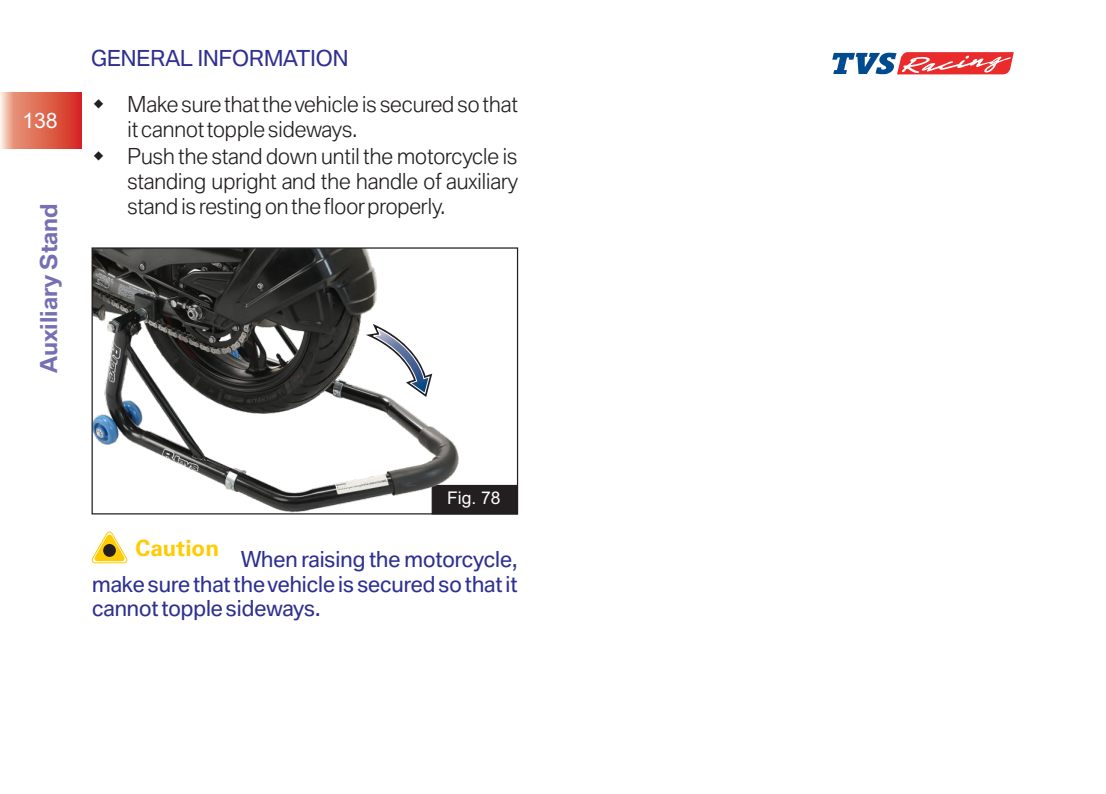
<style>
.page{position:relative;width:1106px;height:794px;background:#fff}
.page>*{position:absolute;margin:0;border:0;box-sizing:border-box;transform-origin:0 0}
.t1{font:300 22.5px "BMW Type V2";color:#7670b3}
.t2{font:700 22.5px "Univers";color:#ffcb04}
.t3{font:300 21.25px/24.8px "BMW Type V2";color:#231f20}
.t4{font:21.25px/24.5px "BMW Type V2";color:#2e3092;text-align:justify}
.t5{font:21.25px "Arial";color:#fff}
.t6{font:17.5px "Arial";color:#fff}
</style>
<div class="page">
<div style="left:431px;top:485px;width:87px;height:29px;background:#231f20"></div>
<svg style="left:832px;top:52px;width:181px;height:22px"></svg>
<svg style="left:91px;top:531px;width:37px;height:32px"></svg>
<div style="left:103px;top:544px;width:13px;height:13px;background:#231f20;border-radius:50%"></div>
<img style="left:94px;top:249px;width:367px;height:263px">
<div style="left:92px;top:247px;width:426px;height:267px;border:1px solid #231f20"></div>
<hr style="left:0;top:92px;width:1px;height:57px;background:#fff8f5">
<hr style="left:1px;top:92px;width:1px;height:57px;background:#fff1ea">
<hr style="left:2px;top:92px;width:1px;height:57px;background:#fce9df">
<hr style="left:3px;top:92px;width:1px;height:57px;background:#f9e0d5">
<hr style="left:4px;top:92px;width:1px;height:57px;background:#f7d7c9">
<hr style="left:5px;top:92px;width:1px;height:57px;background:#f7d0c0">
<hr style="left:6px;top:92px;width:1px;height:57px;background:#f5c8b7">
<hr style="left:7px;top:92px;width:1px;height:57px;background:#f2c1ae">
<hr style="left:8px;top:92px;width:1px;height:57px;background:#f0b9a5">
<hr style="left:9px;top:92px;width:1px;height:57px;background:#eeb19b">
<hr style="left:10px;top:92px;width:1px;height:57px;background:#edaa93">
<hr style="left:11px;top:92px;width:1px;height:57px;background:#eca188">
<hr style="left:12px;top:92px;width:1px;height:57px;background:#ea9a82">
<hr style="left:13px;top:92px;width:1px;height:57px;background:#e8947b">
<hr style="left:14px;top:92px;width:1px;height:57px;background:#e69077">
<hr style="left:15px;top:92px;width:1px;height:57px;background:#e68f76">
<hr style="left:16px;top:92px;width:1px;height:57px;background:#e68d74">
<hr style="left:17px;top:92px;width:1px;height:57px;background:#e58d73">
<hr style="left:18px;top:92px;width:1px;height:57px;background:#e58b71">
<hr style="left:19px;top:92px;width:1px;height:57px;background:#e5896f">
<hr style="left:20px;top:92px;width:1px;height:57px;background:#e5896e">
<hr style="left:21px;top:92px;width:1px;height:57px;background:#e4876d">
<hr style="left:22px;top:92px;width:1px;height:57px;background:#e4866c">
<hr style="left:23px;top:92px;width:1px;height:57px;background:#e4856b">
<hr style="left:24px;top:92px;width:1px;height:57px;background:#e48368">
<hr style="left:25px;top:92px;width:1px;height:57px;background:#e48268">
<hr style="left:26px;top:92px;width:1px;height:57px;background:#e48065">
<hr style="left:27px;top:92px;width:1px;height:57px;background:#e37f65">
<hr style="left:28px;top:92px;width:1px;height:57px;background:#e37d62">
<hr style="left:29px;top:92px;width:1px;height:57px;background:#e37c62">
<hr style="left:30px;top:92px;width:1px;height:57px;background:#e37b61">
<hr style="left:31px;top:92px;width:1px;height:57px;background:#e2795f">
<hr style="left:32px;top:92px;width:1px;height:57px;background:#e1785e">
<hr style="left:33px;top:92px;width:1px;height:57px;background:#e1765c">
<hr style="left:34px;top:92px;width:1px;height:57px;background:#e1765c">
<hr style="left:35px;top:92px;width:1px;height:57px;background:#e1745a">
<hr style="left:36px;top:92px;width:1px;height:57px;background:#e17258">
<hr style="left:37px;top:92px;width:1px;height:57px;background:#e07258">
<hr style="left:38px;top:92px;width:1px;height:57px;background:#e07056">
<hr style="left:39px;top:92px;width:1px;height:57px;background:#e06e54">
<hr style="left:40px;top:92px;width:1px;height:57px;background:#e06e54">
<hr style="left:41px;top:92px;width:1px;height:57px;background:#de6b51">
<hr style="left:42px;top:92px;width:1px;height:57px;background:#de6a50">
<hr style="left:43px;top:92px;width:1px;height:57px;background:#de684e">
<hr style="left:44px;top:92px;width:1px;height:57px;background:#de674d">
<hr style="left:45px;top:92px;width:1px;height:57px;background:#de654b">
<hr style="left:46px;top:92px;width:1px;height:57px;background:#de634a">
<hr style="left:47px;top:92px;width:1px;height:57px;background:#dd6249">
<hr style="left:48px;top:92px;width:1px;height:57px;background:#dd6047">
<hr style="left:49px;top:92px;width:1px;height:57px;background:#dd6047">
<hr style="left:50px;top:92px;width:1px;height:57px;background:#dd5e46">
<hr style="left:51px;top:92px;width:1px;height:57px;background:#dd5c44">
<hr style="left:52px;top:92px;width:1px;height:57px;background:#dd5b43">
<hr style="left:53px;top:92px;width:1px;height:57px;background:#db5841">
<hr style="left:54px;top:92px;width:1px;height:57px;background:#db5741">
<hr style="left:55px;top:92px;width:1px;height:57px;background:#db553f">
<hr style="left:56px;top:92px;width:1px;height:57px;background:#db543e">
<hr style="left:57px;top:92px;width:1px;height:57px;background:#db533d">
<hr style="left:58px;top:92px;width:1px;height:57px;background:#da503b">
<hr style="left:59px;top:92px;width:1px;height:57px;background:#da4f3b">
<hr style="left:60px;top:92px;width:1px;height:57px;background:#da4d39">
<hr style="left:61px;top:92px;width:1px;height:57px;background:#da4c38">
<hr style="left:62px;top:92px;width:1px;height:57px;background:#da4a37">
<hr style="left:63px;top:92px;width:1px;height:57px;background:#d94735">
<hr style="left:64px;top:92px;width:1px;height:57px;background:#d94635">
<hr style="left:65px;top:92px;width:1px;height:57px;background:#d94434">
<hr style="left:66px;top:92px;width:1px;height:57px;background:#d94233">
<hr style="left:67px;top:92px;width:1px;height:57px;background:#d83f31">
<hr style="left:68px;top:92px;width:1px;height:57px;background:#d83e31">
<hr style="left:69px;top:92px;width:1px;height:57px;background:#d83d30">
<hr style="left:70px;top:92px;width:1px;height:57px;background:#d83a2f">
<hr style="left:71px;top:92px;width:1px;height:57px;background:#d8392e">
<hr style="left:72px;top:92px;width:1px;height:57px;background:#d8352d">
<hr style="left:73px;top:92px;width:1px;height:57px;background:#d7332c">
<hr style="left:74px;top:92px;width:1px;height:57px;background:#d7322b">
<hr style="left:75px;top:92px;width:1px;height:57px;background:#d72e2a">
<hr style="left:76px;top:92px;width:1px;height:57px;background:#d72c2a">
<hr style="left:77px;top:92px;width:1px;height:57px;background:#d72b29">
<hr style="left:78px;top:92px;width:1px;height:57px;background:#d52728">
<hr style="left:79px;top:92px;width:1px;height:57px;background:#d52628">
<hr style="left:80px;top:92px;width:1px;height:57px;background:#d52127">
<hr style="left:81px;top:92px;width:1px;height:57px;background:#d52027">
<p class="t5" style="left:22px;top:113px;width:37px">138</p>
<p class="t1" style="left:40px;top:373px;width:172px;rotate:-90deg">Auxiliary Stand</p>
<p class="t4" style="left:91px;top:48px;width:259px">GENERAL INFORMATION</p>
<p class="t3" style="left:128px;top:94px;width:392px">Make sure thatthe vehicle is secured so that itcannottopple sideways.</p>
<p class="t3" style="left:128px;top:146px;width:392px;text-align:justify">Push the stand down until the motorcycle is standing upright and the handle of auxiliary stand is resting on the floorproperly.</p>
<p class="t6" style="left:447px;top:492px;width:55px">Fig. 78</p>
<p class="t2" style="left:135px;top:539px;width:85px">Caution</p>
<p class="t4" style="left:92px;top:549px;width:427px;text-indent:149px">When raising the motorcycle, make sure thatthe vehicle is secured so thatit cannottopple sideways.</p>
</div>
